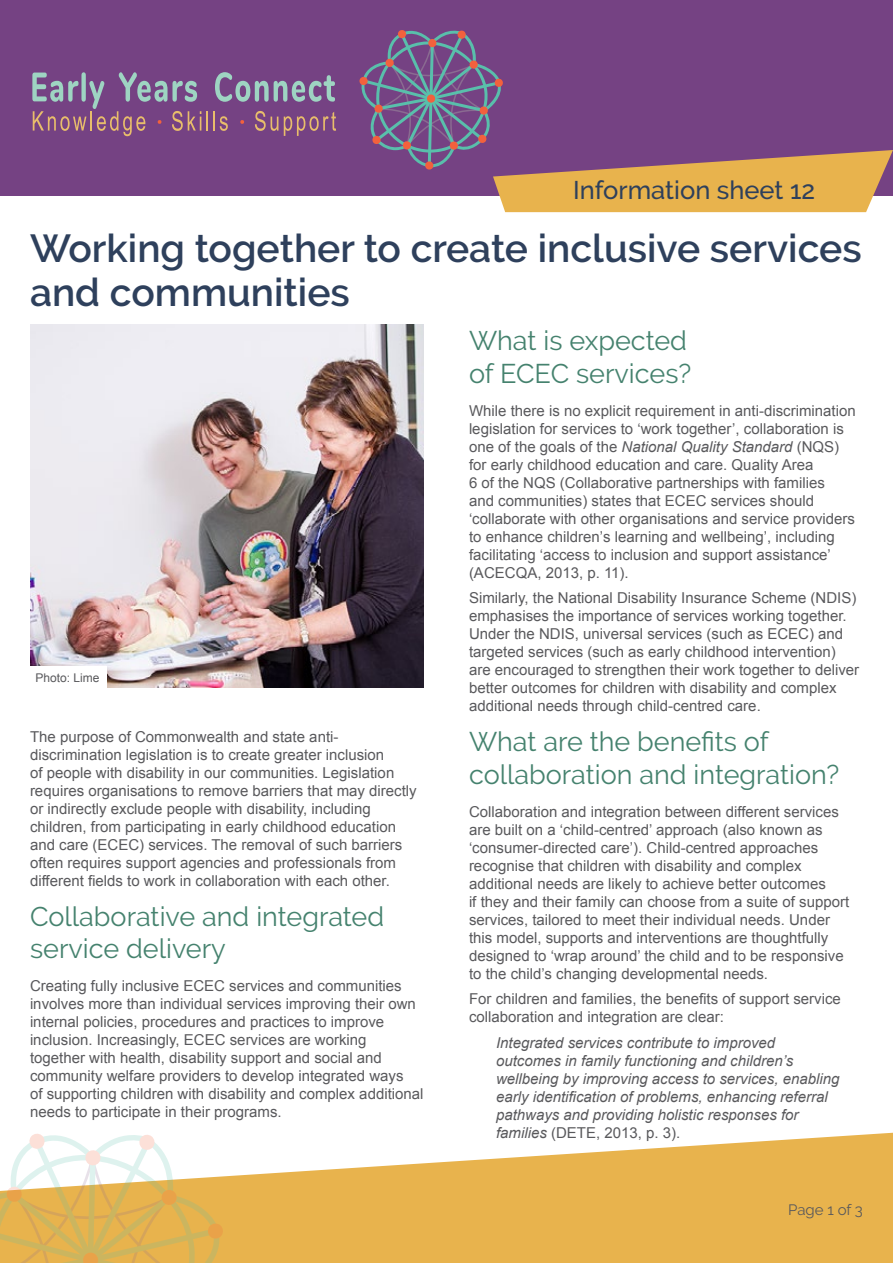
<style>
.page{position:relative;width:893px;height:1263px;background:#fff}
.page>*{position:absolute;margin:0;border:0;box-sizing:border-box;transform-origin:0 0}
.Heading_1{font:600 39px/44.4px "Raleway";color:#2e405c}
.Heading_2{font:27px/32.4px "Raleway";color:#45826e}
.Module_Heading{font:500 25.5px "Raleway";color:#2e405c}
.Body{font:15px/18px "Arial";color:#59595c}
.indent{font:italic 15px/18px "Arial";color:#59595c}
.t1{font:15px "Raleway";color:#59595c}
.t2{font:12px "Arial";color:#59595c}
.s1{font-style:italic}
.s2{font-style:normal}
</style>
<div class="page">
<div style="left:0;top:0;width:893px;height:196px;background:#754283"></div>
<svg style="left:207px;top:111px;width:1px;height:20px"></svg>
<hr style="left:213px;top:111px;width:2px;height:20px;background:#e8bd6b">
<svg style="left:220px;top:116px;width:8px;height:15px"></svg>
<svg style="left:255px;top:111px;width:23px;height:20px"></svg>
<svg style="left:284px;top:112px;width:52px;height:24px"></svg>
<svg style="left:215px;top:72px;width:120px;height:30px"></svg>
<svg style="left:32px;top:72px;width:169px;height:64px"></svg>
<svg style="left:240px;top:120px;width:4px;height:4px"></svg>
<svg style="left:359px;top:30px;width:534px;height:182px"></svg>
<svg style="left:224px;top:1132px;width:669px;height:131px;fill:#e8b34d"></svg>
<svg style="left:0;top:1134px;width:224px;height:129px"></svg>
<img style="left:30px;top:325px;width:394px;height:363px">
<div style="left:28px;top:666px;width:79px;height:24px;background:#fff"></div>
<p class="Module_Heading" style="left:573px;top:175px;width:243px">Information sheet 12</p>
<p class="Heading_1" style="left:30px;top:226px;width:833px">Working together to create inclusive services and communities</p>
<p class="t2" style="left:35px;top:670px;width:66px">Photo: Lime</p>
<p class="Body" style="left:30px;top:728px;width:388px">The purpose of Commonwealth and state anti&shy;discrimination legislation is to create greater inclusion<br>of people with disability in our communities. Legislation requires organisations to remove barriers that may directly or indirectly exclude people with disability, including children, from participating in early childhood education and care (ECEC) services. The removal of such barriers often requires support agencies and professionals from different fields to work in collaboration with each other.</p>
<p class="Heading_2" style="left:30px;top:900px;width:356px">Collaborative and integrated service delivery</p>
<p class="Body" style="left:30px;top:977px;width:395px">Creating fully inclusive ECEC services and communities involves more than individual services improving their own internal policies, procedures and practices to improve inclusion. Increasingly, ECEC services are working together with health, disability support and social and community welfare providers to develop integrated ways<br>of supporting children with disability and complex additional needs to participate in their programs.</p>
<p class="Heading_2" style="left:469px;top:324px;width:224px">What is expected of ECEC services?</p>
<p class="Body" style="left:469px;top:402px;width:388px">While there is no explicit requirement in anti-discrimination legislation for services to ‘work together’, collaboration is one of the goals of the <span class="s1">National Quality Standard</span> (NQS) for early childhood education and care. Quality Area<br>6 of the NQS (Collaborative partnerships with families<br>and communities) states that ECEC services should ‘collaborate with other organisations and service providers to enhance children’s learning and wellbeing’, including facilitating ‘access to inclusion and support assistance’ (ACECQA, 2013, p. 11).</p>
<p class="Body" style="left:469px;top:589px;width:392px">Similarly, the National Disability Insurance Scheme (NDIS) emphasises the importance of services working together.<br>Under the NDIS, universal services (such as ECEC) and targeted services (such as early childhood intervention) are encouraged to strengthen their work together to deliver better outcomes for children with disability and complex additional needs through child-centred care.</p>
<p class="Heading_2" style="left:469px;top:725px;width:372px">What are the benefits of collaboration and integration?</p>
<p class="Body" style="left:469px;top:802px;width:382px">Collaboration and integration between different services are built on a ‘child-centred’ approach (also known as ‘consumer-directed care’). Child-centred approaches recognise that children with disability and complex additional needs are likely to achieve better outcomes<br>if they and their family can choose from a suite of support services, tailored to meet their individual needs. Under this model, supports and interventions are thoughtfully designed to ‘wrap around’ the child and to be responsive to the child’s changing developmental needs.</p>
<p class="Body" style="left:469px;top:990px;width:373px">For children and families, the benefits of support service collaboration and integration are clear:</p>
<p class="indent" style="left:496px;top:1033px;width:345px">Integrated services contribute to improved outcomes in family functioning and children’s wellbeing by improving access to services, enabling early identification of problems, enhancing referral pathways and providing holistic responses for families <span class="s2">(DETE, 2013, p. 3).</span></p>
<p class="t1" style="left:788px;top:1201px;width:76px">Page 1 of 3</p>
</div>
